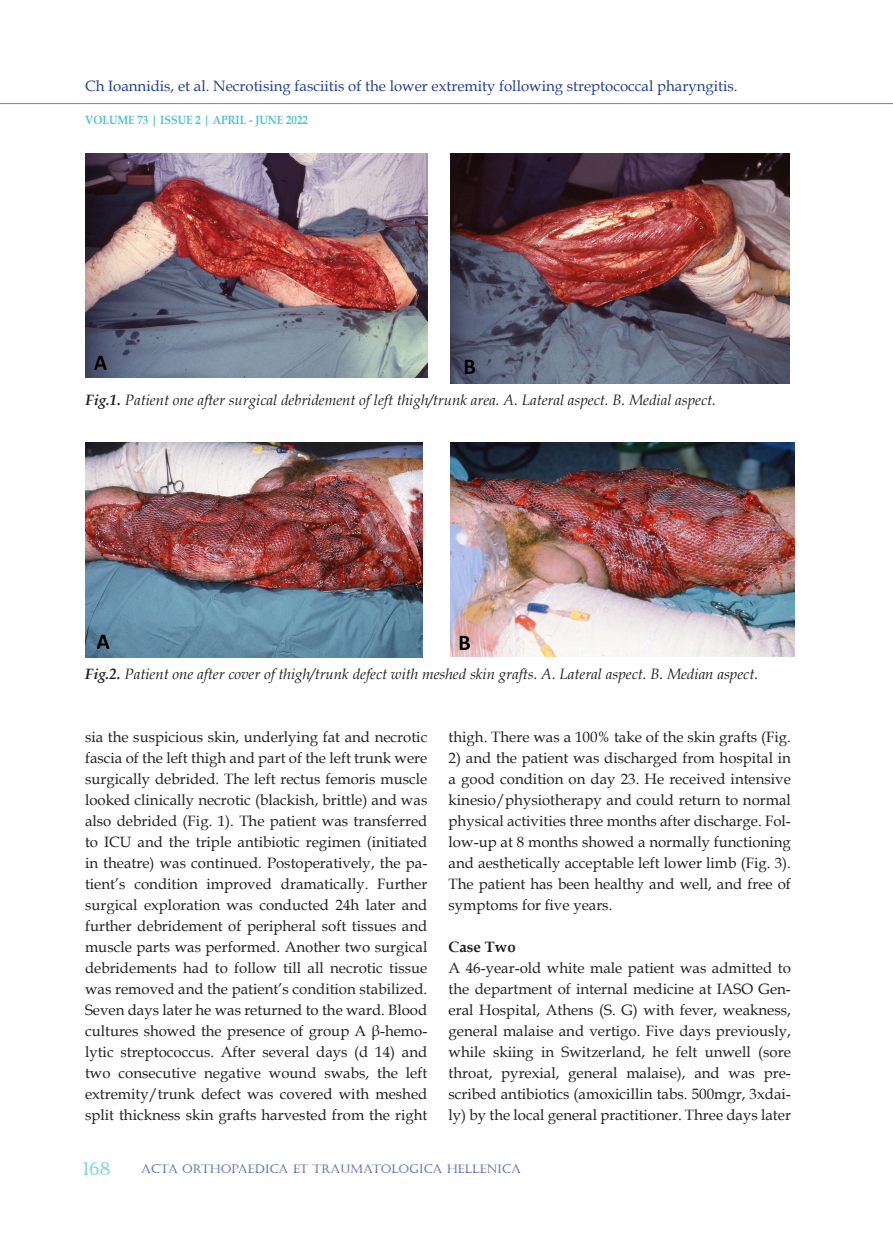
<style>
.page{position:relative;width:893px;height:1234px;background:#fff}
.page>*{position:absolute;margin:0;border:0;box-sizing:border-box;transform-origin:0 0}
.t1{font:18px "Castellar";color:#54c0ce}
.Βασικό{font:15px/21px "Book Antiqua";color:#231f20;text-align:justify}
.Βασικό-2{font:italic 15px "Book Antiqua";color:#231f20}
.t2{font:15px "Book Antiqua";color:#253f8e}
.Βασικό-3{font:700 15px "Book Antiqua";color:#231f20}
.t3{font:12px "Castellar";color:#253f8e}
.t4{font:700 12px "Book Antiqua";color:#54c0ce;scale:.9 1}
.s1{font-weight:700}
</style>
<div class="page">
<hr style="left:0;top:103px;width:893px;height:3px;background:#231f20;opacity:.75">
<img style="left:85px;top:153px;width:343px;height:224px">
<img style="left:451px;top:153px;width:338px;height:230px">
<img style="left:85px;top:442px;width:338px;height:215px">
<img style="left:451px;top:442px;width:343px;height:214px">
<p class="t2" style="left:85px;top:75px;width:654px">Ch Ioannidis, et al. Necrotising fasciitis of the lower extremity following streptococcal pharyngitis.</p>
<p class="t4" style="left:85px;top:111px;width:249px">VOLUME 73 | ISSUE 2 | APRIL - JUNE 2022</p>
<p class="Βασικό-2" style="left:85px;top:389px;width:632px"><span class="s1">Fig.1.</span> Patient one after surgical debridement of left thigh/trunk area. A. Lateral aspect. B. Medial aspect.</p>
<p class="Βασικό-2" style="left:85px;top:662px;width:674px"><span class="s1">Fig.2.</span> Patient one after cover of thigh/trunk defect with meshed skin grafts. A. Lateral aspect. B. Median aspect.</p>
<p class="Βασικό" style="left:85px;top:725px;width:344px">sia the suspicious skin, underlying fat and necrotic fascia of the left thigh and part of the left trunk were surgically debrided. The left rectus femoris muscle looked clinically necrotic (blackish, brittle) and was also debrided (Fig. 1). The patient was transferred to ICU and the triple antibiotic regimen (initiated in theatre) was continued. Postoperatively, the pa&shy;tient’s condition improved dramatically. Further surgical exploration was conducted 24h later and further debridement of peripheral soft tissues and muscle parts was performed. Another two surgical debridements had to follow till all necrotic tissue was removed and the patient’s condition stabilized.<br>Seven days later he was returned to the ward. Blood cultures showed the presence of group A β-hemo&shy;lytic streptococcus. After several days (d 14) and two consecutive negative wound swabs, the left extremity/trunk defect was covered with meshed split thickness skin grafts harvested from the right</p>
<p class="Βασικό" style="left:449px;top:725px;width:344px">thigh. There was a 100% take of the skin grafts (Fig.</p>
<p class="Βασικό" style="left:449px;top:746px;width:344px">2) and the patient was discharged from hospital in a good condition on day 23. He received intensive kinesio/physiotherapy and could return to normal physical activities three months after discharge. Fol&shy;low-up at 8 months showed a normally functioning and aesthetically acceptable left lower limb (Fig. 3).<br>The patient has been healthy and well, and free of symptoms for five years.</p>
<p class="Βασικό-3" style="left:449px;top:936px;width:69px">Case Two</p>
<p class="Βασικό" style="left:449px;top:956px;width:344px">A 46-year-old white male patient was admitted to the department of internal medicine at IASO Gen&shy;eral Hospital, Athens (S. G) with fever, weakness, general malaise and vertigo. Five days previously, while skiing in Switzerland, he felt unwell (sore throat, pyrexial, general malaise), and was pre&shy;scribed antibiotics (amoxicillin tabs. 500mgr, 3xdai&shy;ly) by the local general practitioner. Three days later</p>
<p class="t1" style="left:82px;top:1157px;width:30px">168</p>
<p class="t3" style="left:141px;top:1161px;width:381px">ACTA ORTHOPAEDICA ET TRAUMATOLOGICA HELLENICA</p>
</div>
